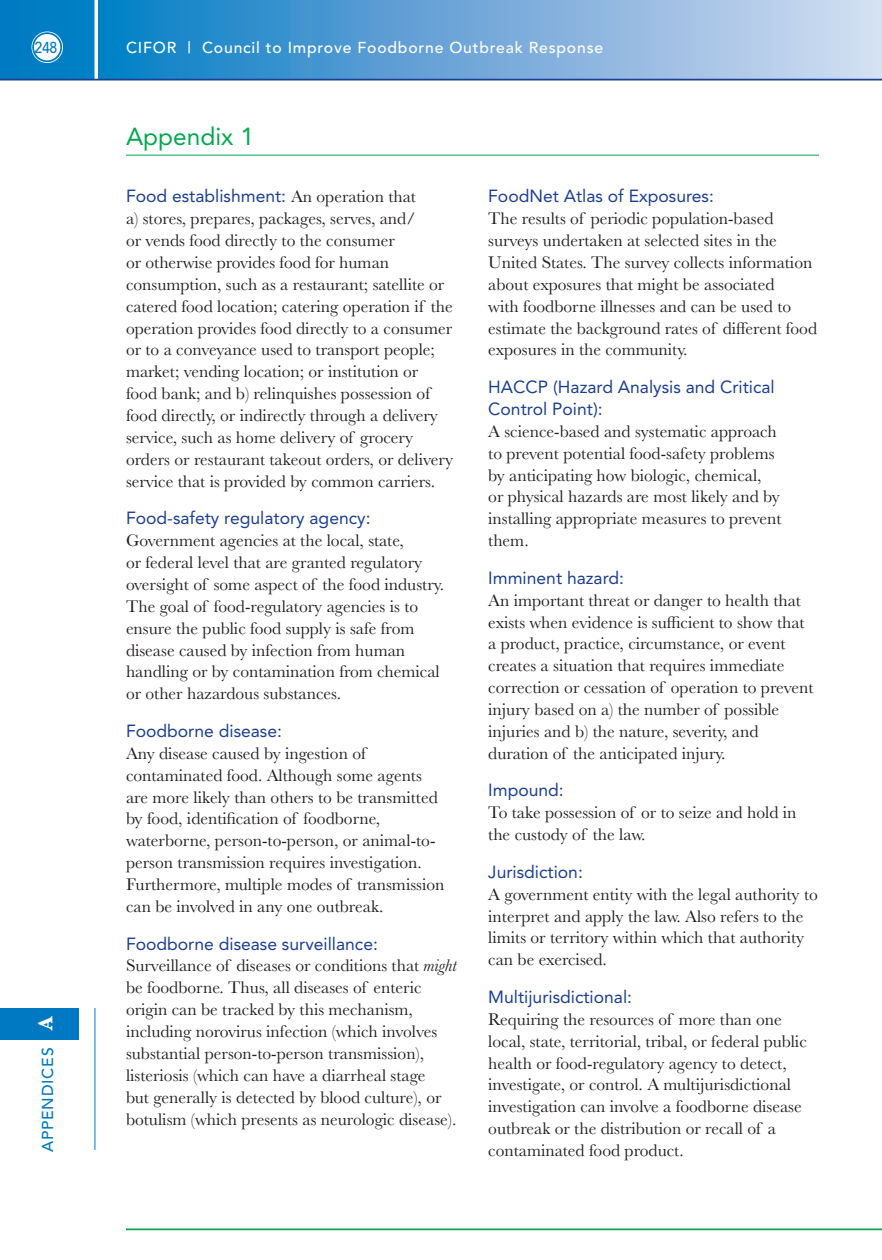
<style>
.page{position:relative;width:882px;height:1260px;background:#fff}
.page>*{position:absolute;margin:0;border:0;box-sizing:border-box;transform-origin:0 0}
.t1{font:24.5px "Avenir";color:#00a94e}
.t2{font:700 21px "Baskerville";color:#fff}
.Body_Copy{font:17.5px/21.9px "Baskerville";color:#231f20}
.t3{font:500 15.75px "Avenir";letter-spacing:.05em;color:#fff}
.t4{font:500 15.75px "Avenir";letter-spacing:.05em;color:#0079c2}
.t5{font:500 15.75px "Avenir";letter-spacing:.05em;color:#0079c2;scale:.9 1}
.s1{font-family:"Avenir";color:#1b3f94}
.s2{font-style:italic}
</style>
<div class="page">
<div style="left:0;top:1008px;width:79px;height:32px;background:#0079c2"></div>
<hr style="left:94px;top:1008px;width:1px;height:142px;background:#0079c2">
<div style="left:0;top:0;width:882px;height:79px;background:linear-gradient(to right,#0073c0,#d8daf0)"></div>
<hr style="left:126px;top:1228px;width:756px;height:2px;background:#00a94e">
<div style="left:32px;top:32px;width:31px;height:31px;border:5px solid #fff;border-radius:50%"></div>
<div style="left:33px;top:33px;width:28px;height:28px;background:#fff;border-radius:50%"></div>
<div style="left:32px;top:32px;width:30px;height:30px;border:2px solid #0079c2;border-radius:50%"></div>
<svg style="left:94px;top:0;width:4px;height:81px"></svg>
<hr style="left:0;top:79px;width:882px;height:1px;background:#1b3f94">
<hr style="left:126px;top:155px;width:693px;height:1px;background:#00a94e">
<p class="t5" style="left:35px;top:39px;width:27px">248</p>
<p class="t3" style="left:126px;top:39px;width:479px">CIFOR | Council to Improve Foodborne Outbreak Response</p>
<p class="t2" style="left:31px;top:1030px;width:16px;rotate:-90deg">A</p>
<p class="t4" style="left:39px;top:1152px;width:106px;rotate:-90deg">APPENDICES</p>
<p class="t1" style="left:126px;top:122px;width:129px">Appendix 1</p>
<p class="Body_Copy" style="left:126px;top:186px;width:329px"><span class="s1">Food establishment:</span> An operation that<br>a) stores, prepares, packages, serves, and/<br>or vends food directly to the consumer<br>or otherwise provides food for human consumption, such as a restaurant; satellite or catered food location; catering operation if the operation provides food directly to a consumer or to a conveyance used to transport people; market; vending location; or institution or food bank; and b) relinquishes possession of food directly, or indirectly through a delivery service, such as home delivery of grocery orders or restaurant takeout orders, or delivery service that is provided by common carriers.</p>
<p class="Body_Copy" style="left:126px;top:508px;width:320px"><span class="s1">Food-safety regulatory agency:<br></span>Government agencies at the local, state,<br>or federal level that are granted regulatory oversight of some aspect of the food industry.<br>The goal of food-regulatory agencies is to ensure the public food supply is safe from disease caused by infection from human handling or by contamination from chemical or other hazardous substances.</p>
<p class="Body_Copy" style="left:126px;top:721px;width:320px"><span class="s1">Foodborne disease:<br></span>Any disease caused by ingestion of contaminated food. Although some agents are more likely than others to be transmitted by food, identification of foodborne, waterborne, person-to-person, or animal-to&shy;person transmission requires investigation.<br>Furthermore, multiple modes of transmission can be involved in any one outbreak.</p>
<p class="Body_Copy" style="left:126px;top:933px;width:332px"><span class="s1">Foodborne disease surveillance:<br></span>Surveillance of diseases or conditions that <span class="s2">might </span>be foodborne. Thus, all diseases of enteric origin can be tracked by this mechanism, including norovirus infection (which involves substantial person-to-person transmission), listeriosis (which can have a diarrheal stage<br>but generally is detected by blood culture), or botulism (which presents as neurologic disease).</p>
<p class="Body_Copy" style="left:488px;top:186px;width:330px"><span class="s1">FoodNet Atlas of Exposures:<br></span>The results of periodic population-based surveys undertaken at selected sites in the United States. The survey collects information about exposures that might be associated<br>with foodborne illnesses and can be used to estimate the background rates of different food exposures in the community.</p>
<p class="Body_Copy" style="left:488px;top:377px;width:295px"><span class="s1">HACCP (Hazard Analysis and Critical Control Point):<br></span>A science-based and systematic approach to prevent potential food-safety problems by anticipating how biologic, chemical,<br>or physical hazards are most likely and by installing appropriate measures to prevent them.</p>
<p class="Body_Copy" style="left:488px;top:567px;width:327px"><span class="s1">Imminent hazard:<br></span>An important threat or danger to health that exists when evidence is sufficient to show that a product, practice, circumstance, or event creates a situation that requires immediate correction or cessation of operation to prevent injury based on a) the number of possible injuries and b) the nature, severity, and duration of the anticipated injury.</p>
<p class="Body_Copy" style="left:488px;top:780px;width:310px"><span class="s1">Impound:<br></span>To take possession of or to seize and hold in the custody of the law.</p>
<p class="Body_Copy" style="left:488px;top:861px;width:331px"><span class="s1">Jurisdiction:<br></span>A government entity with the legal authority to interpret and apply the law. Also refers to the limits or territory within which that authority can be exercised.</p>
<p class="Body_Copy" style="left:488px;top:987px;width:320px"><span class="s1">Multijurisdictional:<br></span>Requiring the resources of more than one local, state, territorial, tribal, or federal public health or food-regulatory agency to detect, investigate, or control. A multijurisdictional investigation can involve a foodborne disease outbreak or the distribution or recall of a contaminated food product.</p>
</div>
